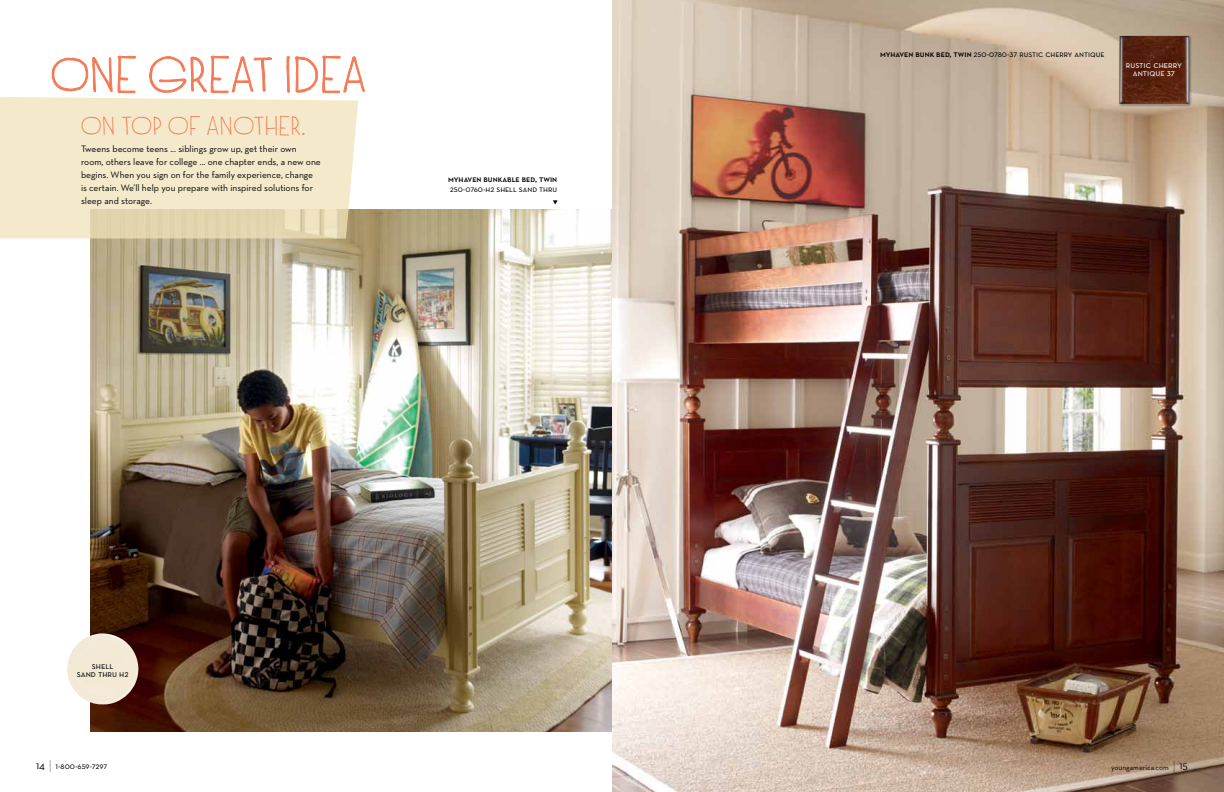
<style>
.page{position:relative;width:1224px;height:792px;background:#fff}
.page>*{position:absolute;margin:0;border:0;box-sizing:border-box;transform-origin:0 0}
.t1{font:52px "Baronessa";letter-spacing:.03em;color:#f47a55}
.t2{font:28px "Baronessa";letter-spacing:.03em;color:#f47a55}
.t3{font:9.5px/13px "Neutraface Text";color:#000;text-align:center}
.t4{font:9.5px/8.1px "Neutraface Text";color:#fff;text-align:center}
.t5{font:9px "Neutraface Text";color:#000}
.t6{font:600 9px "Neutraface Text";color:#000}
.t7{font:7.5px "Neutraface Text";color:#000}
.s1{font-size:11px}
.s2{font-size:14px}
.s3{font-weight:600}
</style>
<div class="page">
<img style="left:612px;top:0;width:612px;height:792px">
<img style="left:90px;top:210px;width:522px;height:522px">
<img style="left:67px;top:633px;width:48px;height:71px">
<svg style="left:0;top:97px;width:358px;height:141px;background:#f1e6c7"></svg>
<svg style="left:52px;top:55px;width:84px;height:39px"></svg>
<svg style="left:149px;top:55px;width:124px;height:39px"></svg>
<svg style="left:286px;top:55px;width:79px;height:39px"></svg>
<svg style="left:553px;top:200px;width:5px;height:4px"></svg>
<div style="left:1118px;top:35px;width:74px;height:72px;background:#000;opacity:.45"></div>
<img style="left:1119px;top:36px;width:70px;height:68px">
<h1 class="t1" style="left:51px;top:45px;width:316px">ONE GREAT IDEA</h1>
<h2 class="t2" style="left:81px;top:110px;width:226px">ON TOP OF ANOTHER.</h2>
<p class="t3" style="left:81px;top:142px;width:241px;text-align:left">Tweens become teens ... siblings grow up, get their own room, others leave for college ... one chapter ends, a new one begins. When you sign on for the family experience, change is certain. We’ll help you prepare with inspired solutions for sleep and storage.</p>
<p class="t6" style="left:448px;top:173px;width:111px">myhaven bunkable bed, twin</p>
<p class="t5" style="left:450px;top:183px;width:109px">250-0760-h2 shell sand thru</p>
<p class="t3" style="left:77px;top:661px;width:53px;line-height:7.9px">shell<br>sand thru h2</p>
<p class="t5" style="left:36px;top:760px;width:73px"><span class="s1">14</span> <span class="s2">|</span> 1-800-659-7297</p>
<p class="t5" style="left:880px;top:48px;width:226px"><span class="s3">myhaven bunk bed, twin</span> 250-0780-37 rustic cherry antique</p>
<p class="t4" style="left:1126px;top:60px;width:58px">rustic cherry antique 37</p>
<p class="t7" style="left:1111px;top:763px;width:78px">youngamerica.com <span class="s2">|</span> <span class="s1">15</span></p>
</div>
